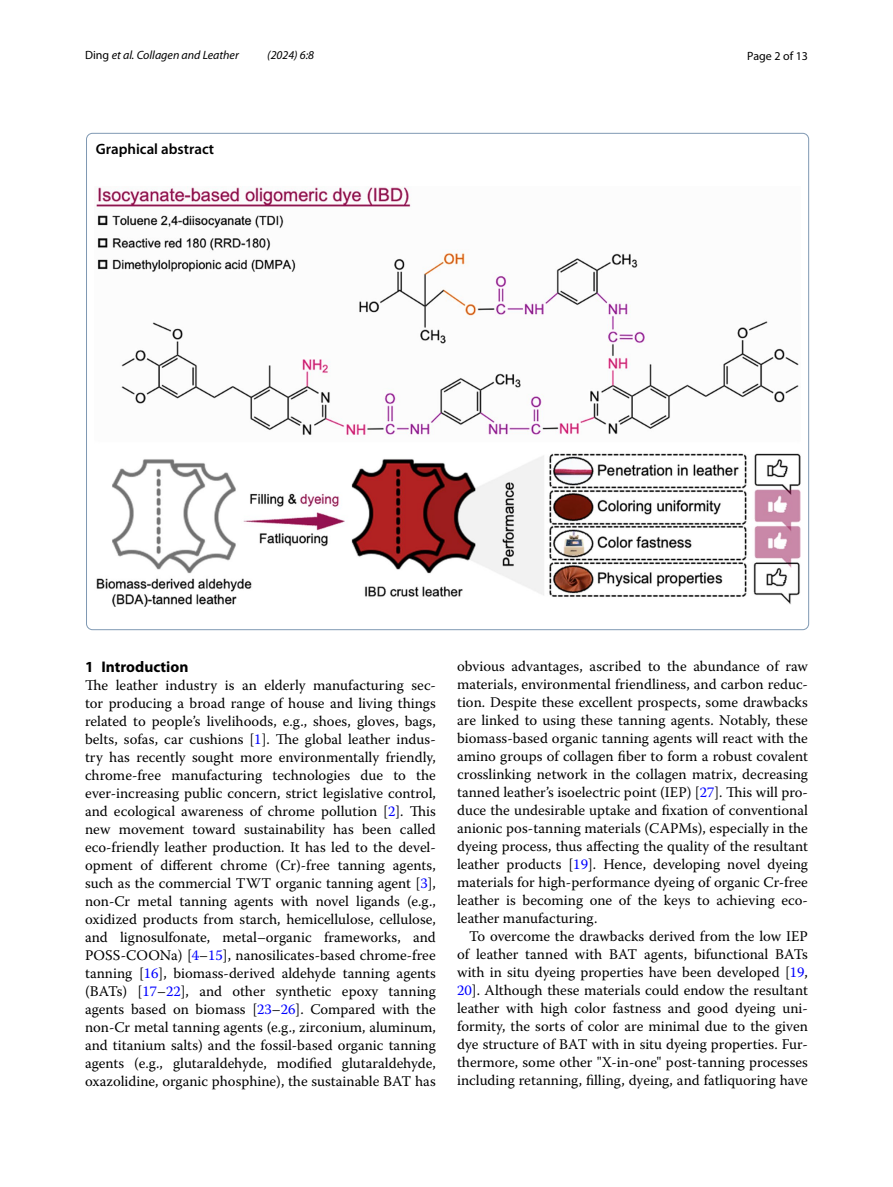
<style>
.page{position:relative;width:893px;height:1187px;background:#fff}
.page>*{position:absolute;margin:0;border:0;box-sizing:border-box;transform-origin:0 0}
.t1{font:700 15.45px "Myriad Pro";color:#000}
.t2{font:600 15px "Myriad Pro";color:#000}
.t3{font:14.7px/18px "Warnock Pro";color:#000;text-align:justify}
.t4{font:italic 12px "Myriad Pro";color:#000}
.t5{font:12px "Myriad Pro";color:#000}
.s1{font-style:normal}
.s2{color:#00f}
</style>
<div class="page">
<img style="left:96px;top:186px;width:704px;height:420px">
<p class="t4" style="left:85px;top:48px;width:155px"><span class="s1">Ding</span> et al. Collagen and Leather</p>
<p class="t4" style="left:267px;top:48px;width:48px">(2024) 6:8</p>
<p class="t5" style="left:747px;top:48px;width:62px">Page 2 of 13</p>
<p class="t2" style="left:96px;top:139px;width:120px">Graphical abstract</p>
<p class="t1" style="left:85px;top:656px;width:105px">1 Introduction</p>
<p class="t3" style="left:85px;top:675px;width:352px">The leather industry is an elderly manufacturing sec&shy;tor producing a broad range of house and living things related to people’s livelihoods, e.g., shoes, gloves, bags, belts, sofas, car cushions [<span class="s2">1</span>]. The global leather indus&shy;try has recently sought more environmentally friendly, chrome-free manufacturing technologies due to the ever-increasing public concern, strict legislative control, and ecological awareness of chrome pollution [<span class="s2">2</span>]. This new movement toward sustainability has been called eco-friendly leather production. It has led to the devel&shy;opment of different chrome (Cr)-free tanning agents, such as the commercial TWT organic tanning agent [<span class="s2">3</span>], non-Cr metal tanning agents with novel ligands (e.g., oxidized products from starch, hemicellulose, cellulose, and lignosulfonate, metal–organic frameworks, and POSS-COONa) [<span class="s2">4</span>–<span class="s2">15</span>], nanosilicates-based chrome-free tanning [<span class="s2">16</span>], biomass-derived aldehyde tanning agents (BATs) [<span class="s2">17</span>–<span class="s2">22</span>], and other synthetic epoxy tanning agents based on biomass [<span class="s2">23</span>–<span class="s2">26</span>]. Compared with the non-Cr metal tanning agents (e.g., zirconium, aluminum, and titanium salts) and the fossil-based organic tanning agents (e.g., glutaraldehyde, modified glutaraldehyde, oxazolidine, organic phosphine), the sustainable BAT has</p>
<p class="t3" style="left:457px;top:656px;width:352px">obvious advantages, ascribed to the abundance of raw materials, environmental friendliness, and carbon reduc&shy;tion. Despite these excellent prospects, some drawbacks are linked to using these tanning agents. Notably, these biomass-based organic tanning agents will react with the amino groups of collagen fiber to form a robust covalent crosslinking network in the collagen matrix, decreasing tanned leather’s isoelectric point (IEP) [<span class="s2">27</span>]. This will pro&shy;duce the undesirable uptake and fixation of conventional anionic pos-tanning materials (CAPMs), especially in the dyeing process, thus affecting the quality of the resultant leather products [<span class="s2">19</span>]. Hence, developing novel dyeing materials for high-performance dyeing of organic Cr-free leather is becoming one of the keys to achieving eco&shy;leather manufacturing.</p>
<p class="t3" style="left:457px;top:926px;width:352px;text-indent:12px">To overcome the drawbacks derived from the low IEP of leather tanned with BAT agents, bifunctional BATs with in situ dyeing properties have been developed [<span class="s2">19</span>, <span class="s2">20</span>]. Although these materials could endow the resultant leather with high color fastness and good dyeing uni&shy;formity, the sorts of color are minimal due to the given dye structure of BAT with in situ dyeing properties. Fur&shy;thermore, some other "X-in-one" post-tanning processes including retanning, filling, dyeing, and fatliquoring have</p>
</div>
